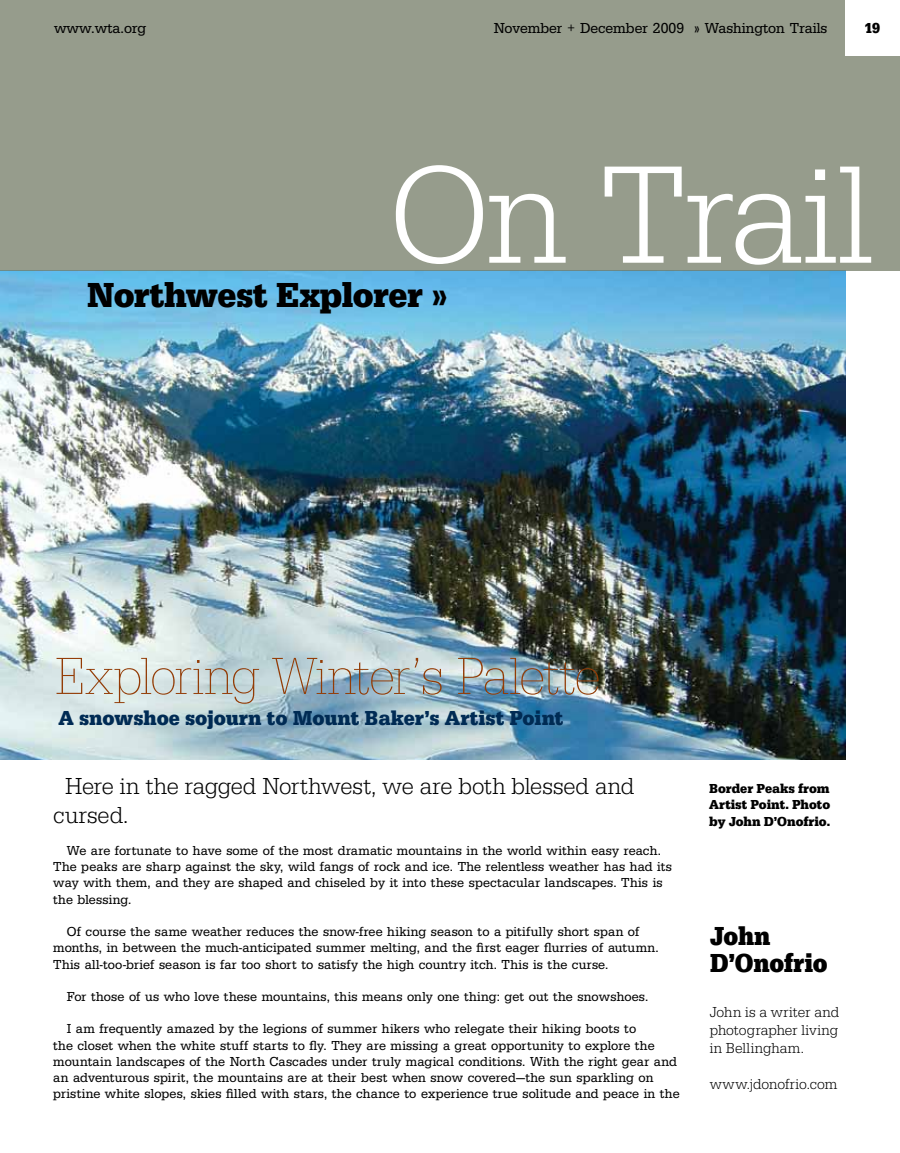
<style>
.page{position:relative;width:900px;height:1153px;background:#fff}
.page>*{position:absolute;margin:0;border:0;box-sizing:border-box;transform-origin:0 0}
.t1{font:144px "URW Egyptienne TOT Lig Nar";letter-spacing:-.01em;color:#fff}
.t2{font:54px "URW Egyptienne TOT Ext Lig Nar";letter-spacing:-.03em;color:#933c06}
.t3{font:36px "URW Egyptienne TOT Bol Nar";letter-spacing:-.015em;color:#000}
.t4{font:27px/27px "URW Egyptienne TOT Bol Ext Nar";letter-spacing:-.01em;color:#000}
.t5{font:24px/28.8px "URW Egyptienne TOT Lig Nar";letter-spacing:-.005em;color:#000}
.t6{font:21px "URW Egyptienne TOT Bol Nar";letter-spacing:-.005em;color:#002b54}
.t7{font:15px/18px "URW Egyptienne TOT Lig Nar";color:#000;text-align:justify}
.t8{font:15px "URW Egyptienne TOT Reg Nar";color:#000}
.t9{font:15px "URW Egyptienne TOT Bol Nar";color:#000}
.t10{font:13.5px/16.2px "URW Egyptienne TOT Reg Nar";letter-spacing:.01em;color:#000}
.t11{font:13.5px/16.5px "URW Egyptienne TOT Bol Nar";color:#000;text-align:justify}
</style>
<div class="page">
<img style="left:0;top:270px;width:846px;height:489px">
<div style="left:0;top:0;width:900px;height:270px;background:#969c8c"></div>
<div style="left:846px;top:0;width:54px;height:55px;background:#fff"></div>
<p class="t8" style="left:54px;top:19px;width:94px">www.wta.org</p>
<p class="t9" style="left:865px;top:19px;width:17px">19</p>
<p class="t8" style="left:494px;top:19px;width:335px">November + December 2009 » Washington Trails</p>
<h1 class="t1" style="left:390px;top:131px;width:485px">On Trail</h1>
<h3 class="t3" style="left:87px;top:273px;width:362px">Northwest Explorer »</h3>
<h2 class="t2" style="left:55px;top:644px;width:547px">Exploring Winter’s Palette</h2>
<h3 class="t6" style="left:58px;top:705px;width:506px">A snowshoe sojourn to Mount Baker’s Artist Point</h3>
<h3 class="t5" style="left:53px;top:771px;width:583px;text-indent:12px">Here in the ragged Northwest, we are both blessed and cursed.</h3>
<p class="t10" style="left:53px;top:842px;width:620px;text-indent:14px">We are fortunate to have some of the most dramatic mountains in the world within easy reach.<br>The peaks are sharp against the sky, wild fangs of rock and ice. The relentless weather has had its way with them, and they are shaped and chiseled by it into these spectacular landscapes. This is the blessing.</p>
<p class="t10" style="left:53px;top:923px;width:607px;text-indent:14px">Of course the same weather reduces the snow-free hiking season to a pitifully short span of months, in between the much-anticipated summer melting, and the first eager flurries of autumn.<br>This all-too-brief season is far too short to satisfy the high country itch. This is the curse.</p>
<p class="t10" style="left:67px;top:988px;width:583px">For those of us who love these mountains, this means only one thing: get out the snowshoes.</p>
<p class="t10" style="left:53px;top:1020px;width:628px;text-indent:14px">I am frequently amazed by the legions of summer hikers who relegate their hiking boots to<br>the closet when the white stuff starts to fly. They are missing a great opportunity to explore the mountain landscapes of the North Cascades under truly magical conditions. With the right gear and an adventurous spirit, the mountains are at their best when snow covered—the sun sparkling on pristine white slopes, skies filled with stars, the chance to experience true solitude and peace in the</p>
<p class="t11" style="left:709px;top:780px;width:123px">Border Peaks from Artist Point. Photo by John D’Onofrio.</p>
<h3 class="t4" style="left:710px;top:922px;width:119px">John<br>D’Onofrio</h3>
<p class="t7" style="left:710px;top:1002px;width:131px">John is a writer and photographer living in Bellingham.</p>
<p class="t7" style="left:710px;top:1074px;width:129px">www.jdonofrio.com</p>
</div>
